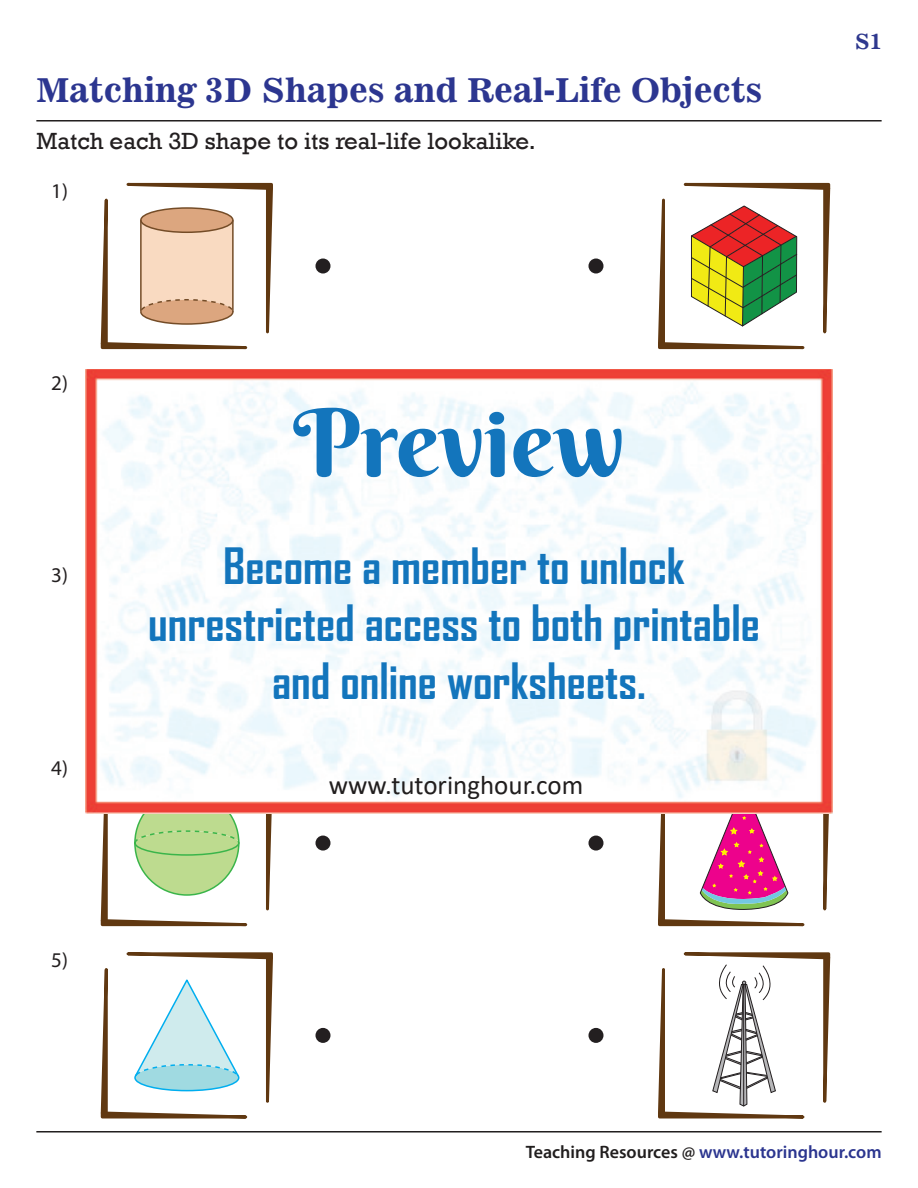
<style>
.page{position:relative;width:918px;height:1188px;background:#fff}
.page>*{position:absolute;margin:0;border:0;box-sizing:border-box;transform-origin:0 0}
.t1{font:94.05px "Berkshire Swash";color:#1375bc}
.t2{font:700 48px/57.6px "Agency FB";color:#1375bc;text-align:center}
.t3{font:33px "News 701 BT Bold A";color:#2c3690}
.t4{font:27px "Calibri";color:#211e1e}
.t5{font:24px "Rockwell";color:#231f20}
.t6{font:21px "Myriad Pro";color:#231f20}
.t7{font:21px "News 701 BT Bold A";color:#2e388e}
.t8{font:600 18px "Myriad Pro";color:#2b358f}
.s1{color:#211e1e}
</style>
<div class="page">
<hr style="left:36px;top:120px;width:846px;height:2px;background:#211e1e">
<hr style="left:36px;top:1131px;width:846px;height:2px;background:#211e1e">
<div style="left:315px;top:259px;width:15px;height:15px;background:#231f20;border-radius:50%"></div>
<div style="left:588px;top:259px;width:15px;height:15px;background:#231f20;border-radius:50%"></div>
<div style="left:315px;top:836px;width:15px;height:15px;background:#231f20;border-radius:50%"></div>
<div style="left:588px;top:836px;width:15px;height:15px;background:#231f20;border-radius:50%"></div>
<div style="left:315px;top:1028px;width:15px;height:15px;background:#231f20;border-radius:50%"></div>
<div style="left:588px;top:1028px;width:15px;height:15px;background:#231f20;border-radius:50%"></div>
<svg style="left:100px;top:952px;width:173px;height:167px"></svg>
<svg style="left:658px;top:952px;width:173px;height:167px"></svg>
<svg style="left:99px;top:182px;width:176px;height:745px"></svg>
<svg style="left:658px;top:182px;width:173px;height:168px"></svg>
<svg style="left:656px;top:813px;width:176px;height:114px"></svg>
<img style="left:86px;top:369px;width:746px;height:444px">
<p class="t3" style="left:36px;top:76px;width:728px">Matching 3D Shapes and Real-Life Objects</p>
<p class="t5" style="left:36px;top:132px;width:501px">Match each 3D shape to its real-life lookalike.</p>
<p class="t6" style="left:51px;top:183px;width:18px">1)</p>
<p class="t6" style="left:51px;top:375px;width:18px">2)</p>
<p class="t6" style="left:51px;top:567px;width:18px">3)</p>
<p class="t6" style="left:51px;top:760px;width:18px">4)</p>
<p class="t6" style="left:51px;top:952px;width:18px">5)</p>
<h1 class="t1" style="left:293px;top:389px;width:333px">Preview</h1>
<p class="t2" style="left:148px;top:541px;width:613px">Become a member to unlock unrestricted access to both printable and online worksheets.</p>
<p class="t4" style="left:329px;top:776px;width:256px">www.tutoringhour.com</p>
<p class="t7" style="left:855px;top:33px;width:28px">S1</p>
<p class="t8" style="left:526px;top:1145px;width:357px"><span class="s1">Teaching Resources @</span> www.tutoringhour.com</p>
</div>
